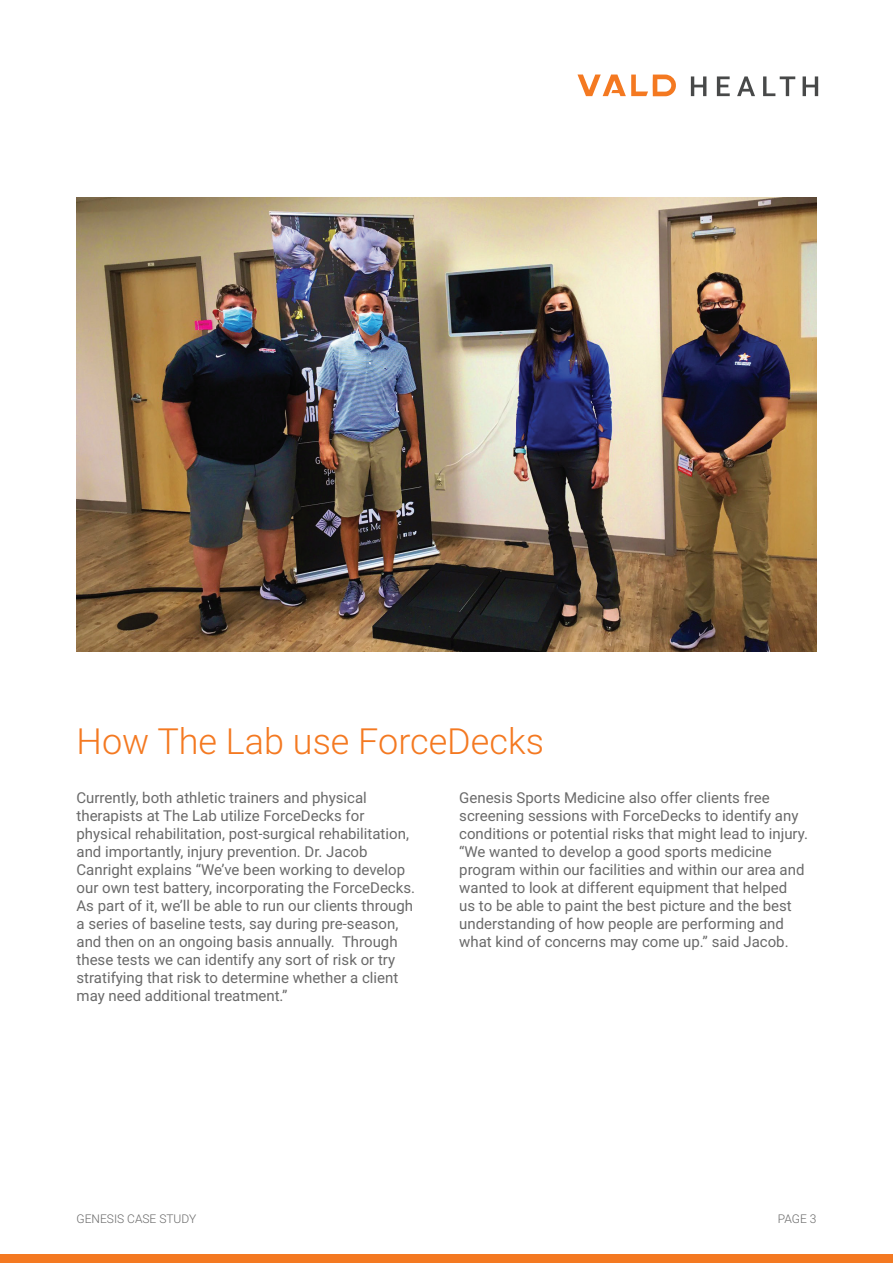
<style>
.page{position:relative;width:893px;height:1263px;background:#fff}
.page>*{position:absolute;margin:0;border:0;box-sizing:border-box;transform-origin:0 0}
.t1{font:300 36px "Roboto";color:#f47921}
.t2{font:15px/18px "Roboto";color:#696969}
.t3{font:300 12px "Roboto";color:#696969}
</style>
<div class="page">
<svg style="left:577px;top:75px;width:99px;height:21px"></svg>
<svg style="left:691px;top:76px;width:15px;height:20px"></svg>
<svg style="left:717px;top:76px;width:13px;height:20px"></svg>
<svg style="left:737px;top:76px;width:18px;height:20px"></svg>
<svg style="left:763px;top:76px;width:32px;height:20px"></svg>
<svg style="left:803px;top:76px;width:15px;height:20px"></svg>
<img style="left:77px;top:198px;width:739px;height:453px">
<div style="left:0;top:1254px;width:893px;height:9px;background:#f47921"></div>
<h1 class="t1" style="left:77px;top:716px;width:469px">How The Lab use ForceDecks</h1>
<p class="t2" style="left:77px;top:788px;width:340px">Currently, both athletic trainers and physical therapists at The Lab utilize ForceDecks for physical rehabilitation, post-surgical rehabilitation, and importantly, injury prevention. Dr. Jacob Canright explains “We’ve been working to develop our own test battery, incorporating the ForceDecks.<br>As part of it, we’ll be able to run our clients through a series of baseline tests, say during pre-season, and then on an ongoing basis annually. Through these tests we can identify any sort of risk or try stratifying that risk to determine whether a client may need additional treatment.”</p>
<p class="t2" style="left:459px;top:788px;width:350px">Genesis Sports Medicine also offer clients free screening sessions with ForceDecks to identify any conditions or potential risks that might lead to injury. “We wanted to develop a good sports medicine program within our facilities and within our area and wanted to look at different equipment that helped<br>us to be able to paint the best picture and the best understanding of how people are performing and what kind of concerns may come up.” said Jacob.</p>
<p class="t3" style="left:77px;top:1210px;width:121px">GENESIS CASE STUDY</p>
<p class="t3" style="left:778px;top:1210px;width:40px">PAGE 3</p>
</div>
